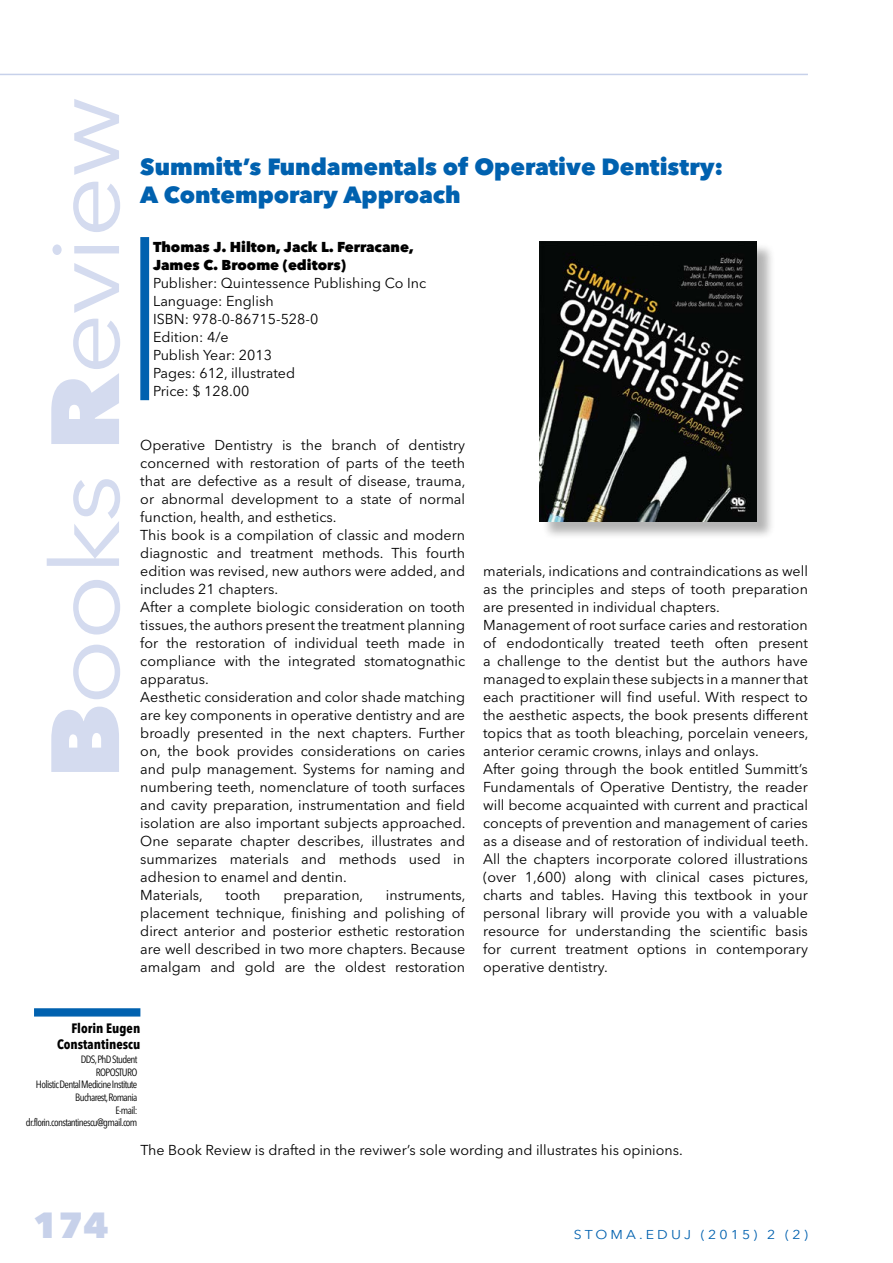
<style>
.page{position:relative;width:893px;height:1263px;background:#fff}
.page>*{position:absolute;margin:0;border:0;box-sizing:border-box;transform-origin:0 0}
.t1{font:95.7px "Avenir Next LT Pro";letter-spacing:-.02em;color:#d4dbef;scale:1.15 1}
.t2{font:800 36px "Avenir Next LT Pro";color:#c7d1ea}
.t3{font:800 23.25px/27.9px "Avenir Next LT Pro";color:#0061af}
.t4{font:14.25px/18px "Avenir Next LT Pro";color:#000}
.t5{font:800 14.25px/18px "Avenir Next LT Pro";color:#000}
.t6{font:700 condensed 13.5px/16.2px "Avenir Next LT Pro";color:#000;text-align:right}
.t7{font:12.75px "Avenir Next LT Pro";letter-spacing:.22em;color:#0061af;scale:1.11 1}
.t8{font:condensed 10.5px/12.6px "Avenir Next LT Pro";letter-spacing:-.06em;color:#000;text-align:right}
.s1{font-weight:800}
</style>
<div class="page">
<hr style="left:0;top:74px;width:808px;height:1px;background:#c7d1ea">
<div style="left:140px;top:237px;width:9px;height:163px;background:#0061af;border:2px solid #0061af"></div>
<div style="left:34px;top:1008px;width:106px;height:8px;background:#0061af;border:2px solid #0061af"></div>
<div style="left:541px;top:243px;width:234px;height:297px;background:#000;opacity:.3"></div>
<img style="left:540px;top:241px;width:216px;height:280px">
<h1 class="t1" style="left:29px;top:779px;width:595px;rotate:-90deg"><span class="s1">B</span>ooks <span class="s1">R</span>eview</h1>
<h3 class="t3" style="left:140px;top:153px;width:584px">Summitt’s Fundamentals of Operative Dentistry:<br>A Contemporary Approach</h3>
<p class="t5" style="left:153px;top:238px;width:263px">Thomas J. Hilton, Jack L. Ferracane,<br>James C. Broome (editors)</p>
<p class="t4" style="left:153px;top:274px;width:275px">Publisher: Quintessence Publishing Co Inc<br>Language: English<br>ISBN: 978-0-86715-528-0<br>Edition: 4/e<br>Publish Year: 2013<br>Pages: 612, illustrated<br>Price: $ 128.00</p>
<p class="t4" style="left:140px;top:436px;width:327px">Operative Dentistry is the branch of dentistry concerned with restoration of parts of the teeth that are defective as a result of disease, trauma, or abnormal development to a state of normal function, health, and esthetics.<br>This book is a compilation of classic and modern diagnostic and treatment methods. This fourth edition was revised, new authors were added, and includes 21 chapters.<br>After a complete biologic consideration on tooth tissues, the authors present the treatment planning for the restoration of individual teeth made in compliance with the integrated stomatognathic apparatus.<br>Aesthetic consideration and color shade matching are key components in operative dentistry and are broadly presented in the next chapters. Further on, the book provides considerations on caries and pulp management. Systems for naming and numbering teeth, nomenclature of tooth surfaces and cavity preparation, instrumentation and field isolation are also important subjects approached.<br>One separate chapter describes, illustrates and summarizes materials and methods used in adhesion to enamel and dentin.<br>Materials,</p>
<p class="t4" style="left:226px;top:886px;width:36px">tooth</p>
<p class="t4" style="left:283px;top:886px;width:81px">preparation,</p>
<p class="t4" style="left:140px;top:886px;width:327px;text-align:justify;text-indent:246px">instruments, placement technique, finishing and polishing of direct anterior and posterior esthetic restoration are well described in two more chapters. Because amalgam and gold are the oldest restoration</p>
<p class="t4" style="left:483px;top:562px;width:327px">materials, indications and contraindications as well as the principles and steps of tooth preparation are presented in individual chapters.<br>Management of root surface caries and restoration of endodontically treated teeth often present a challenge to the dentist but the authors have managed to explain these subjects in a manner that each practitioner will find useful. With respect to the aesthetic aspects, the book presents different topics that as tooth bleaching, porcelain veneers, anterior ceramic crowns, inlays and onlays.<br>After going through the book entitled Summitt’s Fundamentals of Operative Dentistry, the reader will become acquainted with current and practical concepts of prevention and management of caries as a disease and of restoration of individual teeth.<br>All the chapters incorporate colored illustrations (over 1,600) along with clinical cases pictures, charts and tables. Having this textbook in your personal library will provide you with a valuable resource for understanding the scientific basis for current treatment options in contemporary operative dentistry.</p>
<p class="t6" style="left:57px;top:1020px;width:85px">Florin Eugen<br>Constantinescu</p>
<p class="t8" style="left:26px;top:1053px;width:113px">DDS,PhD Student<br>ROPOSTURO<br>Holistic Dental Medicine Institute<br>Bucharest,Romania<br>E-mail: dr.florin.constantinescu@gmail.com</p>
<h2 class="t2" style="left:33px;top:1203px;width:77px">174</h2>
<p class="t4" style="left:140px;top:1141px;width:544px">The Book Review is drafted in the reviwer’s sole wording and illustrates his opinions.</p>
<p class="t7" style="left:574px;top:1227px;width:212px">STOMA.EDUJ (2015) 2 (2)</p>
</div>
